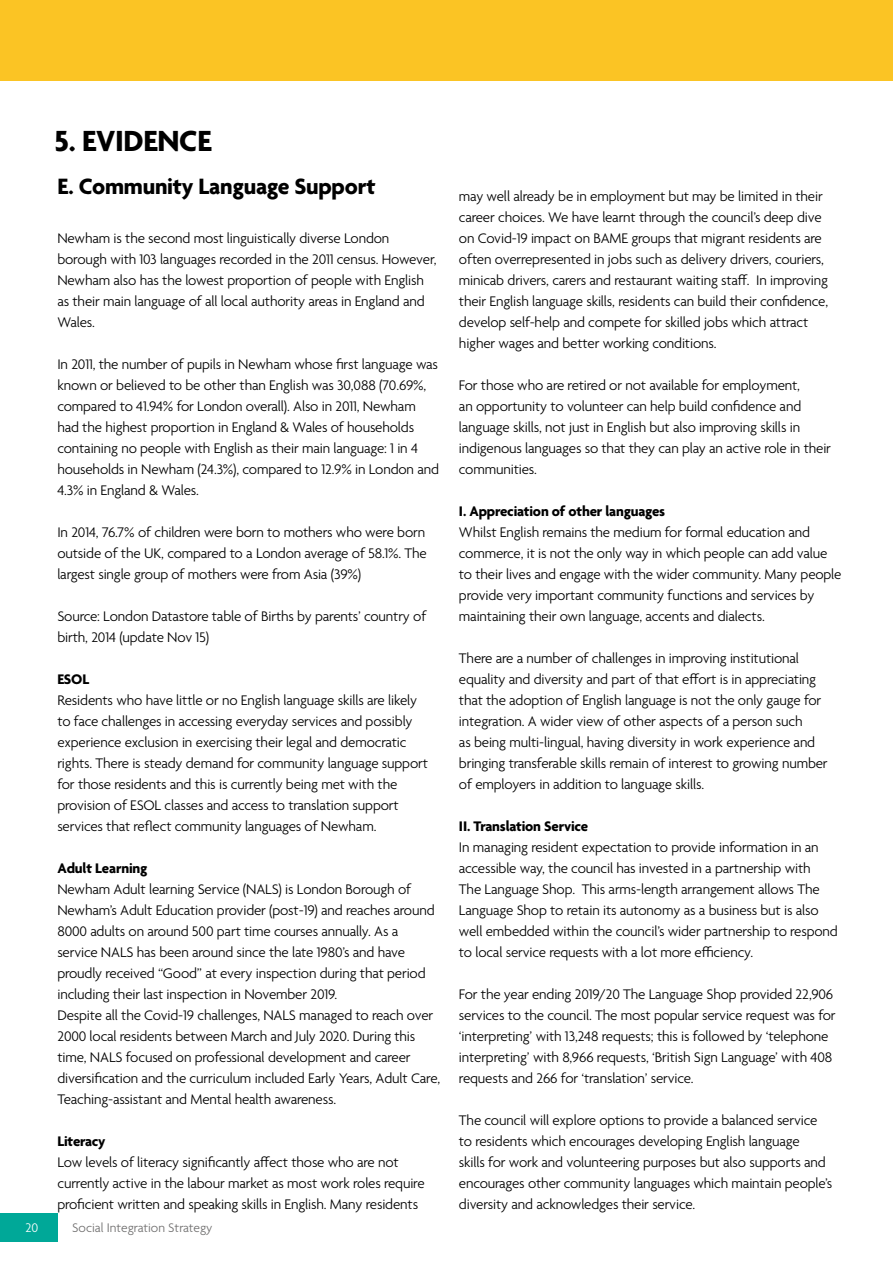
<style>
.page{position:relative;width:893px;height:1263px;background:#fff}
.page>*{position:absolute;margin:0;border:0;box-sizing:border-box;transform-origin:0 0}
.t1{font:700 31.5px "Agenda";letter-spacing:-.01em;color:#000}
.t2{font:700 24px "Agenda";letter-spacing:-.01em;color:#000}
.t3{font:300 15px/21px "Agenda";letter-spacing:-.01em;color:#000}
.t4{font:700 15px "Agenda";letter-spacing:-.01em;color:#000}
.t5{font:300 13.5px "Agenda";color:#706f6f}
.t6{font:300 13.5px "Agenda";color:#fff}
</style>
<div class="page">
<div style="left:0;top:1213px;width:57px;height:29px;background:#00a898"></div>
<div style="left:0;top:0;width:893px;height:81px;background:#fbc424"></div>
<h1 class="t1" style="left:54px;top:124px;width:159px">5. EVIDENCE</h1>
<h2 class="t2" style="left:57px;top:173px;width:320px">E. Community Language Support</h2>
<p class="t3" style="left:57px;top:229px;width:381px">Newham is the second most linguistically diverse London borough with 103 languages recorded in the 2011 census. However, Newham also has the lowest proportion of people with English as their main language of all local authority areas in England and Wales.</p>
<p class="t3" style="left:57px;top:355px;width:383px">In 2011, the number of pupils in Newham whose first language was known or believed to be other than English was 30,088 (70.69%, compared to 41.94% for London overall). Also in 2011, Newham had the highest proportion in England &amp; Wales of households containing no people with English as their main language: 1 in 4 households in Newham (24.3%), compared to 12.9% in London and 4.3% in England &amp; Wales.</p>
<p class="t3" style="left:57px;top:523px;width:371px;text-align:justify">In 2014, 76.7% of children were born to mothers who were born outside of the UK, compared to a London average of 58.1%. The largest single group of mothers were from Asia (39%)</p>
<p class="t3" style="left:57px;top:607px;width:370px">Source: London Datastore table of Births by parents’ country of birth, 2014 (update Nov 15)</p>
<p class="t4" style="left:57px;top:671px;width:33px">ESOL</p>
<p class="t3" style="left:57px;top:691px;width:372px">Residents who have little or no English language skills are likely to face challenges in accessing everyday services and possibly experience exclusion in exercising their legal and democratic rights. There is steady demand for community language support for those residents and this is currently being met with the provision of ESOL classes and access to translation support services that reflect community languages of Newham.</p>
<p class="t4" style="left:57px;top:860px;width:92px">Adult Learning</p>
<p class="t3" style="left:57px;top:880px;width:384px">Newham Adult learning Service (NALS) is London Borough of Newham’s Adult Education provider (post-19) and reaches around 8000 adults on around 500 part time courses annually. As a service NALS has been around since the late 1980’s and have proudly received “Good” at every inspection during that period including their last inspection in November 2019.<br>Despite all the Covid-19 challenges, NALS managed to reach over 2000 local residents between March and July 2020. During this time, NALS focused on professional development and career diversification and the curriculum included Early Years, Adult Care, Teaching-assistant and Mental health awareness.</p>
<p class="t4" style="left:57px;top:1133px;width:50px">Literacy</p>
<p class="t3" style="left:57px;top:1153px;width:369px">Low levels of literacy significantly affect those who are not currently active in the labour market as most work roles require proficient written and speaking skills in English. Many residents</p>
<p class="t6" style="left:25px;top:1221px;width:14px">20</p>
<p class="t5" style="left:72px;top:1221px;width:142px">Social Integration Strategy</p>
<p class="t3" style="left:459px;top:187px;width:371px">may well already be in employment but may be limited in their career choices. We have learnt through the council’s deep dive on Covid-19 impact on BAME groups that migrant residents are often overrepresented in jobs such as delivery drivers, couriers, minicab drivers, carers and restaurant waiting staff. In improving their English language skills, residents can build their confidence, develop self-help and compete for skilled jobs which attract higher wages and better working conditions.</p>
<p class="t3" style="left:459px;top:376px;width:374px">For those who are retired or not available for employment,<br>an opportunity to volunteer can help build confidence and language skills, not just in English but also improving skills in indigenous languages so that they can play an active role in their communities.</p>
<p class="t4" style="left:459px;top:503px;width:208px">I. Appreciation of other languages</p>
<p class="t3" style="left:459px;top:523px;width:384px">Whilst English remains the medium for formal education and commerce, it is not the only way in which people can add value to their lives and engage with the wider community. Many people provide very important community functions and services by maintaining their own language, accents and dialects.</p>
<p class="t3" style="left:459px;top:649px;width:370px">There are a number of challenges in improving institutional equality and diversity and part of that effort is in appreciating that the adoption of English language is not the only gauge for integration. A wider view of other aspects of a person such<br>as being multi-lingual, having diversity in work experience and bringing transferable skills remain of interest to growing number of employers in addition to language skills.</p>
<p class="t4" style="left:459px;top:818px;width:131px">II. Translation Service</p>
<p class="t3" style="left:459px;top:838px;width:380px">In managing resident expectation to provide information in an accessible way, the council has invested in a partnership with<br>The Language Shop. This arms-length arrangement allows The Language Shop to retain its autonomy as a business but is also well embedded within the council’s wider partnership to respond to local service requests with a lot more efficiency.</p>
<p class="t3" style="left:459px;top:985px;width:378px">For the year ending 2019/20 The Language Shop provided 22,906 services to the council. The most popular service request was for ‘interpreting’ with 13,248 requests; this is followed by ‘telephone interpreting’ with 8,966 requests, ‘British Sign Language’ with 408 requests and 266 for ‘translation’ service.</p>
<p class="t3" style="left:459px;top:1111px;width:375px">The council will explore options to provide a balanced service to residents which encourages developing English language<br>skills for work and volunteering purposes but also supports and encourages other community languages which maintain people’s diversity and acknowledges their service.</p>
</div>
